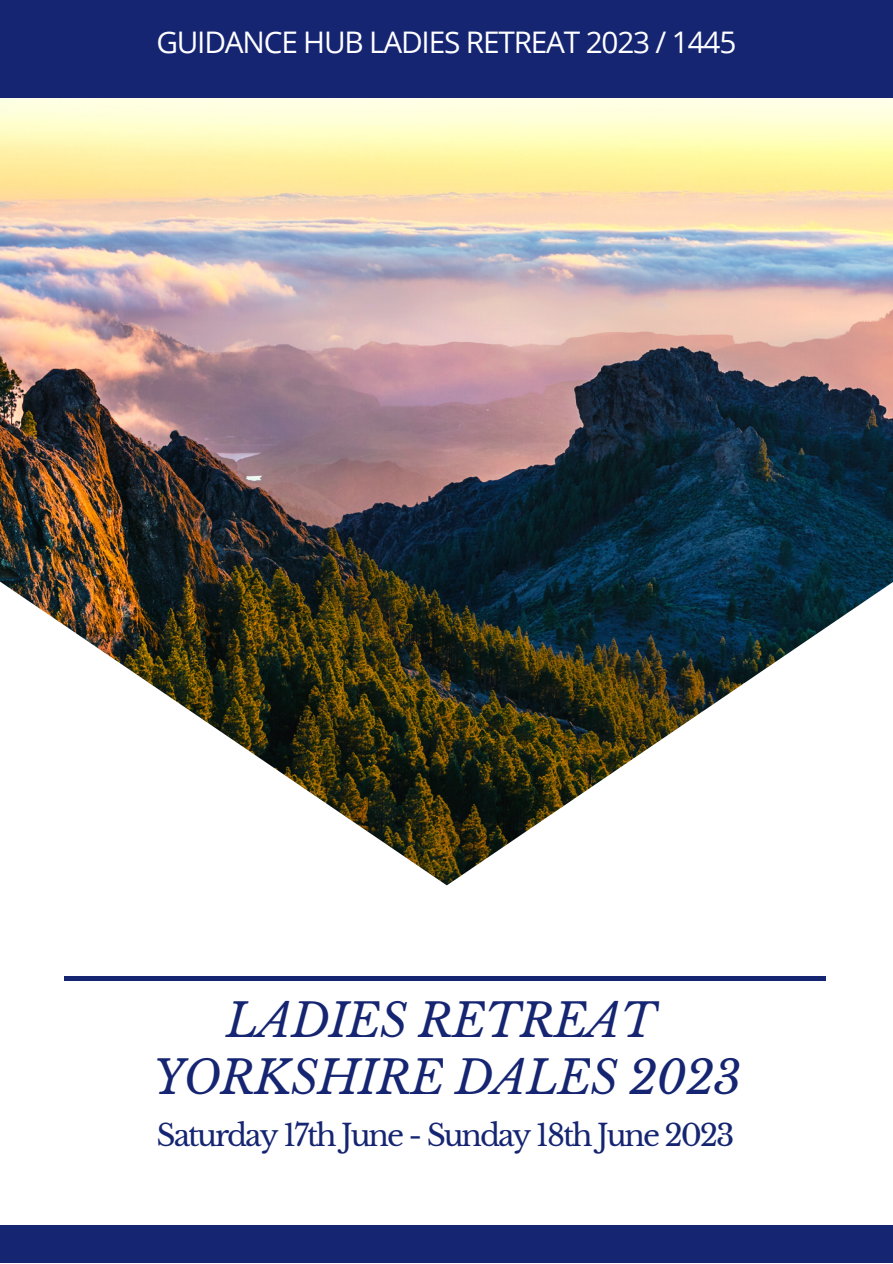
<style>
.page{position:relative;width:893px;height:1264px;background:#fff}
.page>*{position:absolute;margin:0;border:0;box-sizing:border-box;transform-origin:0 0}
.t1{font:italic 45.75px "Libre Baskerville";letter-spacing:-.02em;color:#152572}
.t2{font:29.7px "Libre Baskerville";letter-spacing:-.07em;color:#152572}
.t3{font:29.7px "Open Sans";letter-spacing:-.04em;color:#fff}
</style>
<div class="page">
<img style="left:0;top:97px;width:892px;height:788px">
<div style="left:0;top:0;width:892px;height:97px;background:#152572"></div>
<div style="left:0;top:1224px;width:892px;height:38px;background:#152572"></div>
<hr style="left:64px;top:977px;width:761px;height:3px;background:#152572">
<p class="t3" style="left:156px;top:22px;width:581px">GUIDANCE HUB LADIES RETREAT 2023 / 1445</p>
<p class="t1" style="left:226px;top:992px;width:431px">LADIES RETREAT</p>
<p class="t1" style="left:153px;top:1049px;width:589px">YORKSHIRE DALES 2023</p>
<p class="t2" style="left:156px;top:1117px;width:579px">Saturday 17th June - Sunday 18th June 2023</p>
</div>
